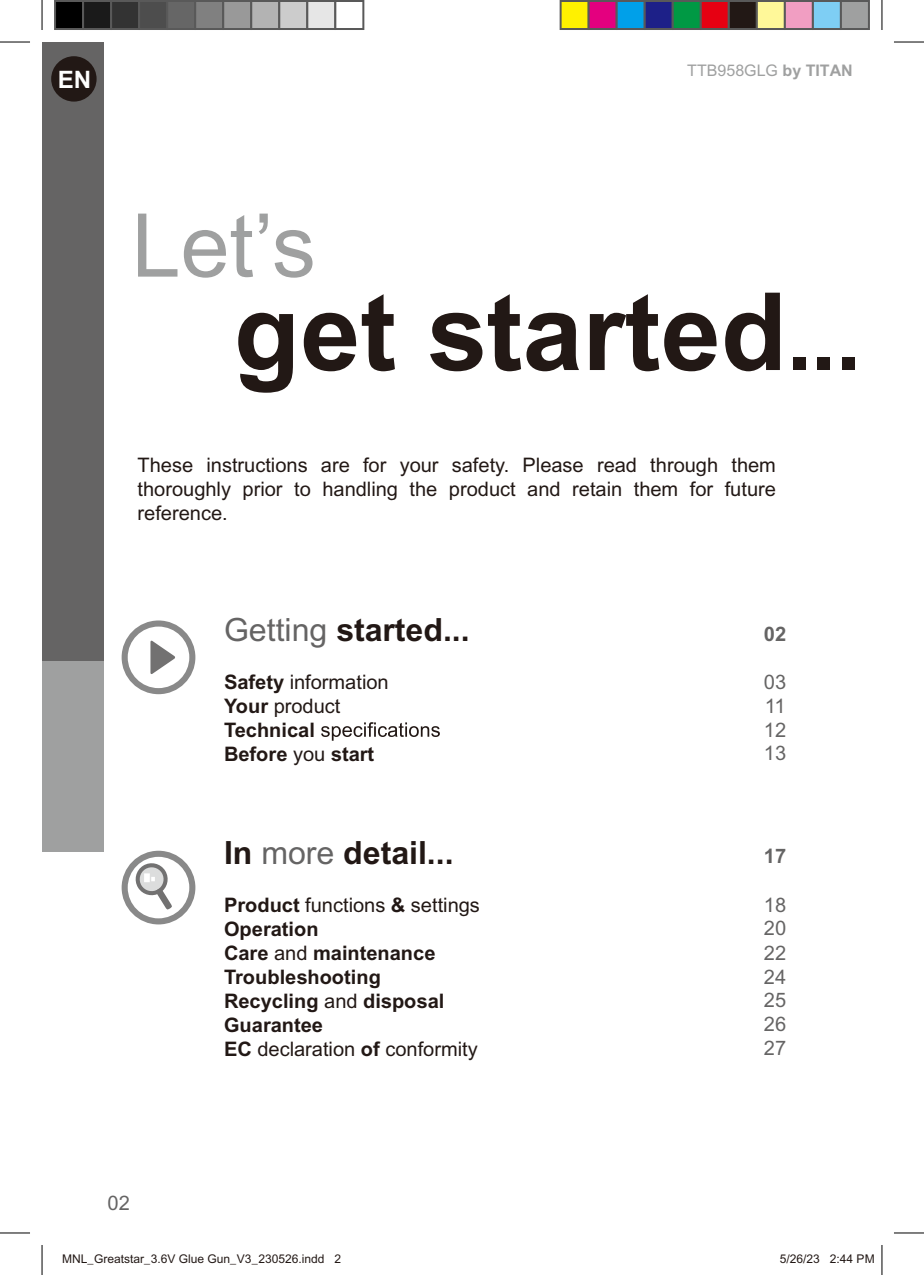
<style>
.page{position:relative;width:924px;height:1275px;background:#fff}
.page>*{position:absolute;margin:0;border:0;box-sizing:border-box;transform-origin:0 0}
.t1{font:700 108px "Arial";color:#221815}
.t2{font:88px "Arial";color:#9fa0a0}
.t3{font:700 32px "Arial";color:#221815}
.t4{font:700 24px "Arial";color:#fff}
.t5{font:700 20px/24px "Arial";color:#221815}
.t6{font:20px/24px "Arial";color:#221815;text-align:justify}
.t7{font:20px/23.8px "Arial";color:#656464;text-align:justify}
.t8{font:700 20px "Arial";color:#656464}
.t9{font:16px "Arial";color:#9fa0a0}
.t10{font:12px "Arial";color:#221815}
.s1{font-weight:700}
.s2{font-size:88px}
.s3{font-weight:400;color:#656464}
.s4{font-weight:400}
</style>
<div class="page">
<svg style="left:122px;top:620px;width:73px;height:74px"></svg>
<svg style="left:122px;top:850px;width:73px;height:74px"></svg>
<div style="left:42px;top:42px;width:61px;height:619px;background:#656464"></div>
<div style="left:42px;top:661px;width:61px;height:191px;background:#9fa0a0"></div>
<div style="left:51px;top:56px;width:45px;height:46px;background:#221815;border-radius:50%"></div>
<svg style="left:321px;top:722px;width:118px;height:18px"></svg>
<hr style="left:0;top:42px;width:30px;height:1px;background:#000">
<hr style="left:893px;top:42px;width:30px;height:1px;background:#000">
<hr style="left:0;top:1232px;width:30px;height:1px;background:#000">
<hr style="left:893px;top:1232px;width:30px;height:1px;background:#000">
<hr style="left:42px;top:0;width:1px;height:30px;background:#000">
<hr style="left:42px;top:1245px;width:1px;height:30px;background:#000">
<hr style="left:881px;top:0;width:1px;height:30px;background:#000">
<hr style="left:881px;top:1245px;width:1px;height:30px;background:#000">
<div style="left:55px;top:1px;width:28px;height:28px;background:#000"></div>
<div style="left:54px;top:0;width:30px;height:30px;border:2px solid #595959"></div>
<div style="left:83px;top:1px;width:28px;height:28px;background:#1a1a1a"></div>
<div style="left:82px;top:0;width:30px;height:30px;border:2px solid #595959"></div>
<div style="left:111px;top:1px;width:28px;height:28px;background:#333"></div>
<div style="left:110px;top:0;width:30px;height:30px;border:2px solid #595959"></div>
<div style="left:139px;top:1px;width:28px;height:28px;background:#4d4d4d"></div>
<div style="left:138px;top:0;width:30px;height:30px;border:2px solid #595959"></div>
<div style="left:167px;top:1px;width:28px;height:28px;background:#666"></div>
<div style="left:166px;top:0;width:30px;height:30px;border:2px solid #595959"></div>
<div style="left:195px;top:1px;width:28px;height:28px;background:#808080"></div>
<div style="left:194px;top:0;width:30px;height:30px;border:2px solid #595959"></div>
<div style="left:223px;top:1px;width:28px;height:28px;background:#999"></div>
<div style="left:222px;top:0;width:30px;height:30px;border:2px solid #595959"></div>
<div style="left:251px;top:1px;width:28px;height:28px;background:#b3b3b3"></div>
<div style="left:250px;top:0;width:30px;height:30px;border:2px solid #595959"></div>
<div style="left:279px;top:1px;width:28px;height:28px;background:#ccc"></div>
<div style="left:278px;top:0;width:30px;height:30px;border:2px solid #595959"></div>
<div style="left:307px;top:1px;width:28px;height:28px;background:#e6e6e6"></div>
<div style="left:306px;top:0;width:30px;height:30px;border:2px solid #595959"></div>
<div style="left:334px;top:0;width:30px;height:30px;border:2px solid #595959"></div>
<div style="left:560px;top:1px;width:28px;height:28px;background:#fff100"></div>
<div style="left:559px;top:0;width:30px;height:30px;border:2px solid #595959"></div>
<div style="left:588px;top:1px;width:28px;height:28px;background:#e4007f"></div>
<div style="left:587px;top:0;width:30px;height:30px;border:2px solid #595959"></div>
<div style="left:616px;top:1px;width:28px;height:28px;background:#00a0e9"></div>
<div style="left:615px;top:0;width:30px;height:30px;border:2px solid #595959"></div>
<div style="left:644px;top:1px;width:28px;height:28px;background:#1d2088"></div>
<div style="left:643px;top:0;width:30px;height:30px;border:2px solid #595959"></div>
<div style="left:672px;top:1px;width:28px;height:28px;background:#094"></div>
<div style="left:671px;top:0;width:30px;height:30px;border:2px solid #595959"></div>
<div style="left:700px;top:1px;width:28px;height:28px;background:#e60012"></div>
<div style="left:699px;top:0;width:30px;height:30px;border:2px solid #595959"></div>
<div style="left:728px;top:1px;width:28px;height:28px;background:#221815"></div>
<div style="left:727px;top:0;width:30px;height:30px;border:2px solid #595959"></div>
<div style="left:756px;top:1px;width:28px;height:28px;background:#fff899"></div>
<div style="left:755px;top:0;width:30px;height:30px;border:2px solid #595959"></div>
<div style="left:784px;top:1px;width:28px;height:28px;background:#f19ec2"></div>
<div style="left:783px;top:0;width:30px;height:30px;border:2px solid #595959"></div>
<div style="left:812px;top:1px;width:28px;height:28px;background:#7ecef4"></div>
<div style="left:811px;top:0;width:30px;height:30px;border:2px solid #595959"></div>
<div style="left:840px;top:1px;width:28px;height:28px;background:#9fa0a0"></div>
<div style="left:839px;top:0;width:30px;height:30px;border:2px solid #595959"></div>
<p class="t4" style="left:58px;top:65px;width:35px">EN</p>
<p class="t9" style="left:687px;top:62px;width:167px">TTB958GLG <span class="s1">by TITAN</span></p>
<h2 class="t2" style="left:131px;top:195px;width:186px">Let’s</h2>
<h1 class="t1" style="left:234px;top:268px;width:627px">get started<span class="s2">...</span></h1>
<p class="t6" style="left:137px;top:453px;width:639px">These instructions are for your safety. Please read through them thoroughly prior to handling the product and retain them for future reference.</p>
<h3 class="t3" style="left:224px;top:610px;width:247px"><span class="s3">Getting</span> started...</h3>
<p class="t5" style="left:224px;top:670px;width:166px">Safety <span class="s4">information<br></span>Your <span class="s4">product<br></span>Technical<br>Before <span class="s4">you</span> start</p>
<h3 class="t3" style="left:224px;top:833px;width:231px">In <span class="s3">more</span> detail...</h3>
<p class="t5" style="left:224px;top:892px;width:257px">Product <span class="s4">functions</span> &amp; <span class="s4">settings<br></span>Operation<br>Care <span class="s4">and</span> maintenance<br>Troubleshooting<br>Recycling <span class="s4">and</span> disposal<br>Guarantee<br>EC <span class="s4">declaration</span> of <span class="s4">conformity</span></p>
<p class="t8" style="left:763px;top:622px;width:24px">02</p>
<p class="t7" style="left:763px;top:670px;width:24px">03<br>11<br>12<br>13</p>
<p class="t8" style="left:763px;top:844px;width:24px">17</p>
<p class="t7" style="left:763px;top:893px;width:24px">18</p>
<p class="t7" style="left:763px;top:916px;width:24px">20</p>
<p class="t7" style="left:763px;top:941px;width:24px">22</p>
<p class="t7" style="left:763px;top:965px;width:24px">24</p>
<p class="t7" style="left:763px;top:988px;width:24px">25<br>26<br>27</p>
<p class="t7" style="left:108px;top:1191px;width:24px">02</p>
<p class="t10" style="left:62px;top:1251px;width:280px">MNL_Greatstar_3.6V Glue Gun_V3_230526.indd 2</p>
<p class="t10" style="left:779px;top:1251px;width:96px">5/26/23 2:44 PM</p>
</div>
